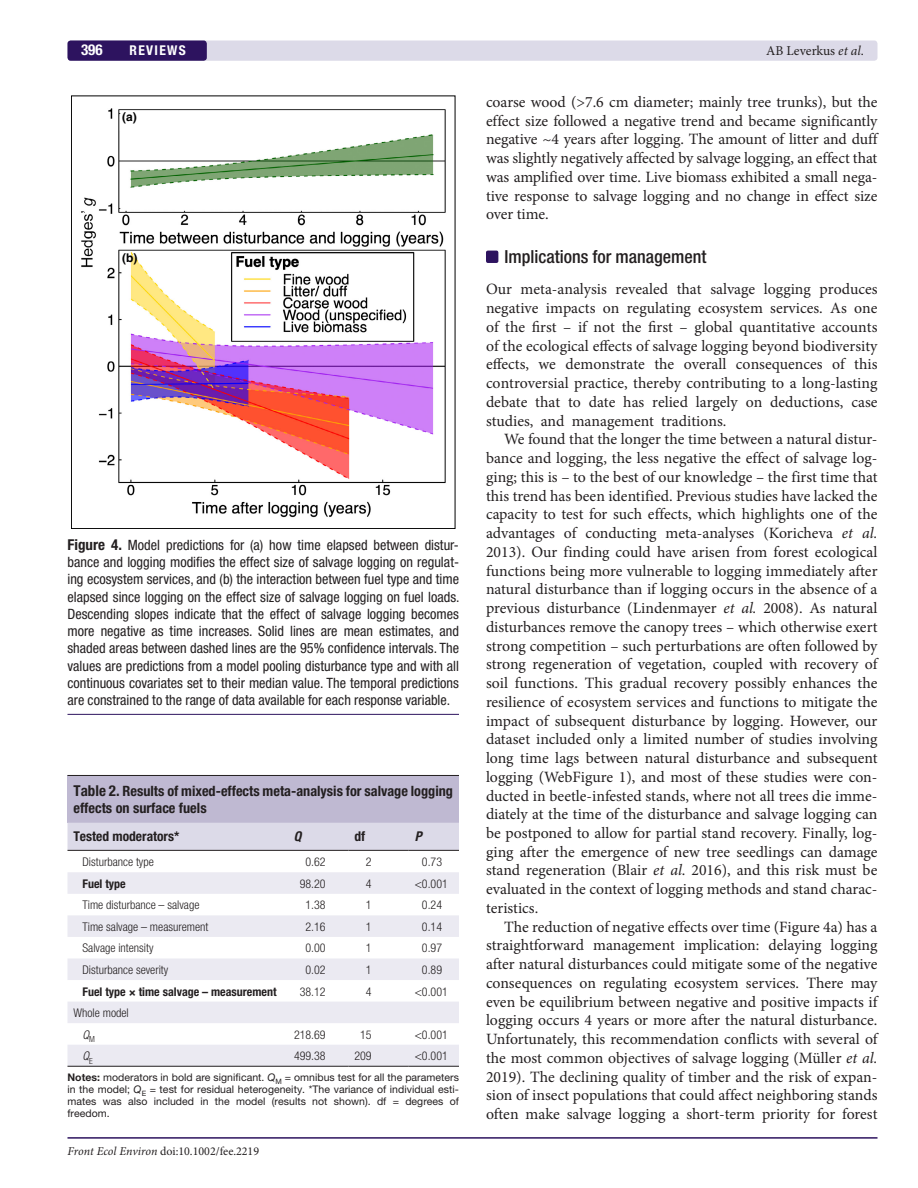
<style>
.page{position:relative;width:918px;height:1188px;background:#fff}
.page>*{position:absolute;margin:0;border:0;box-sizing:border-box;transform-origin:0 0}
.t1{font:500 condensed 18px "Helvetica Neue LT Std";color:#231f20}
.t2{font:15.75px/18.8px "Minion Pro";color:#231f20;text-align:justify}
.t3{font:700 condensed 15px "Helvetica Neue LT Std";color:#fff}
.t4{font:condensed 14.25px/17.2px "Helvetica Neue LT Std";color:#231f20;text-align:justify}
.t5{font:700 condensed 14.25px/17.2px "Helvetica Neue";color:#231f20}
.t6{font:700 condensed 13.5px "Helvetica Neue LT Std";color:#231f20}
.t7{font:13.5px "Minion Pro";color:#231f20}
.t8{font:700 condensed 13.5px "Helvetica Neue LT Std";letter-spacing:.1em;color:#fff}
.t9{font:italic 700 condensed 13.5px "Helvetica Neue LT Std";color:#231f20}
.t10{font:300 condensed 12px/21.6px "Helvetica Neue LT Std";color:#231f20}
.t11{font:700 condensed 12px "Helvetica Neue LT Std";color:#231f20}
.t12{font:12px "Minion Pro";color:#231f20}
.t13{font:700 12px "Helvetica";color:#000}
.t14{font:italic 300 condensed 12px "Helvetica Neue LT Std";color:#231f20}
.t15{font:10.5px/12px "Helvetica Neue LT Std";letter-spacing:.005em;color:#231f20;text-align:justify}
.s1{font-style:italic}
.s2{font-weight:700;font-size:15px}
.s3{font-family:"Helvetica Neue LT Std";font-size:15px}
.s4{font-weight:700}
</style>
<div class="page">
<hr style="left:68px;top:1137px;width:810px;height:2px;background:#2d135f">
<div style="left:67px;top:40px;width:811px;height:21px;background:#dcdae8;border-radius:3px"></div>
<div style="left:67px;top:40px;width:140px;height:21px;background:#2d135f;border-radius:3px"></div>
<div style="left:486px;top:251px;width:12px;height:12px;background:#2d135f;border-radius:2px"></div>
<div style="left:68px;top:776px;width:391px;height:47px;background:#bfb9d2"></div>
<hr style="left:68px;top:775px;width:391px;height:1px;background:#231f20">
<div style="left:68px;top:823px;width:391px;height:27px;background:#dcdae8"></div>
<svg style="left:68px;top:872px;width:391px;height:194px;fill:#ebeaf2"></svg>
<hr style="left:68px;top:850px;width:220px;height:1px;background:#231f20">
<hr style="left:288px;top:850px;width:60px;height:1px;background:#231f20">
<hr style="left:348px;top:850px;width:61px;height:1px;background:#231f20">
<hr style="left:409px;top:850px;width:50px;height:1px;background:#231f20">
<hr style="left:68px;top:1066px;width:220px;height:1px;background:#231f20">
<hr style="left:288px;top:1066px;width:60px;height:1px;background:#231f20">
<hr style="left:348px;top:1066px;width:61px;height:1px;background:#231f20">
<hr style="left:409px;top:1066px;width:50px;height:1px;background:#231f20">
<hr style="left:68px;top:714px;width:391px;height:1px;background:#2d135f">
<img style="left:81px;top:108px;width:365px;height:410px">
<p class="t3" style="left:81px;top:41px;width:23px">396</p>
<p class="t8" style="left:130px;top:42px;width:58px">REVIEWS</p>
<p class="t7" style="left:766px;top:42px;width:99px">AB Leverkus <span class="s1">et al</span>.</p>
<p class="t13" style="left:122px;top:109px;width:16px">(a)</p>
<p class="t13" style="left:122px;top:251px;width:17px">(b)</p>
<p class="t4" style="left:67px;top:536px;width:394px"><span class="s2">Figure 4.</span> Model predictions for (a) how time elapsed between distur&shy;bance and logging modifies the effect size of salvage logging on regulat&shy;ing ecosystem services, and (b) the interaction between fuel type and time elapsed since logging on the effect size of salvage logging on fuel loads.<br>Descending slopes indicate that the effect of salvage logging becomes more negative as time increases. Solid lines are mean estimates, and shaded areas between dashed lines are the 95% confidence intervals. The values are predictions from a model pooling disturbance type and with all continuous covariates set to their median value. The temporal predictions are constrained to the range of data available for each response variable.</p>
<p class="t5" style="left:74px;top:782px;width:381px"><span class="s3">Table 2.</span> Results of mixed-effects meta-analysis for salvage logging effects on surface fuels</p>
<p class="t6" style="left:74px;top:828px;width:107px">Tested moderators*</p>
<p class="t9" style="left:294px;top:828px;width:9px">Q</p>
<p class="t6" style="left:354px;top:828px;width:12px">df</p>
<p class="t9" style="left:415px;top:828px;width:9px">P</p>
<p class="t10" style="left:82px;top:851px;width:73px">Disturbance type</p>
<p class="t10" style="left:306px;top:851px;width:22px">0.62</p>
<p class="t10" style="left:366px;top:851px;width:7px">2</p>
<p class="t10" style="left:422px;top:851px;width:22px">0.73</p>
<p class="t11" style="left:82px;top:876px;width:45px">Fuel type</p>
<p class="t10" style="left:300px;top:873px;width:27px">98.20</p>
<p class="t10" style="left:366px;top:873px;width:7px">4</p>
<p class="t10" style="left:415px;top:873px;width:35px">&lt;0.001</p>
<p class="t10" style="left:82px;top:894px;width:119px">Time disturbance – salvage</p>
<p class="t10" style="left:306px;top:894px;width:22px">1.38</p>
<p class="t10" style="left:366px;top:894px;width:7px">1</p>
<p class="t10" style="left:422px;top:894px;width:22px">0.24</p>
<p class="t10" style="left:82px;top:916px;width:127px">Time salvage – measurement</p>
<p class="t10" style="left:306px;top:916px;width:22px">2.16</p>
<p class="t10" style="left:366px;top:916px;width:7px">1</p>
<p class="t10" style="left:422px;top:916px;width:22px">0.14</p>
<p class="t10" style="left:82px;top:937px;width:73px">Salvage intensity</p>
<p class="t10" style="left:306px;top:937px;width:22px">0.00</p>
<p class="t10" style="left:366px;top:937px;width:7px">1</p>
<p class="t10" style="left:422px;top:937px;width:22px">0.97</p>
<p class="t10" style="left:82px;top:959px;width:87px">Disturbance severity</p>
<p class="t10" style="left:306px;top:959px;width:22px">0.02</p>
<p class="t10" style="left:366px;top:959px;width:7px">1</p>
<p class="t10" style="left:422px;top:959px;width:22px">0.89</p>
<p class="t11" style="left:82px;top:984px;width:196px">Fuel type × time salvage – measurement</p>
<p class="t10" style="left:300px;top:980px;width:27px">38.12</p>
<p class="t10" style="left:366px;top:980px;width:7px">4</p>
<p class="t10" style="left:415px;top:980px;width:35px">&lt;0.001</p>
<p class="t10" style="left:82px;top:1002px;width:48px;text-indent:-9px">Whole model<br><span class="s1">Q</span><sub>M</sub></p>
<p class="t10" style="left:294px;top:1024px;width:33px">218.69</p>
<p class="t10" style="left:360px;top:1024px;width:13px">15</p>
<p class="t10" style="left:415px;top:1024px;width:35px">&lt;0.001</p>
<p class="t14" style="left:82px;top:1049px;width:12px">Q<sub>E</sub></p>
<p class="t10" style="left:294px;top:1045px;width:33px">499.38</p>
<p class="t10" style="left:354px;top:1045px;width:19px">209</p>
<p class="t10" style="left:415px;top:1045px;width:35px">&lt;0.001</p>
<p class="t15" style="left:67px;top:1071px;width:393px"><span class="s4">Notes:</span> moderators in bold are significant. <span class="s1">Q</span><sub>M</sub> = omnibus test for all the parameters in the model; <span class="s1">Q</span><sub>E</sub> = test for residual heterogeneity. *The variance of individual esti&shy;mates was also included in the model (results not shown). df = degrees of freedom.</p>
<p class="t12" style="left:68px;top:1144px;width:193px"><span class="s1">Front Ecol Environ</span> doi:10.1002/fee.2219</p>
<p class="t2" style="left:486px;top:93px;width:393px">coarse wood (&gt;7.6 cm diameter; mainly tree trunks), but the effect size followed a negative trend and became significantly negative ~4 years after logging. The amount of litter and duff was slightly negatively affected by salvage logging, an effect that was amplified over time. Live biomass exhibited a small nega&shy;tive response to salvage logging and no change in effect size over time.</p>
<p class="t1" style="left:504px;top:246px;width:204px">Implications for management</p>
<p class="t2" style="left:486px;top:280px;width:393px">Our meta-analysis revealed that salvage logging produces negative impacts on regulating ecosystem services. As one of the first – if not the first – global quantitative accounts of the ecological effects of salvage logging beyond biodiversity effects, we demonstrate the overall consequences of this controversial practice, thereby contributing to a long-lasting debate that to date has relied largely on deductions, case studies, and management traditions.</p>
<p class="t2" style="left:486px;top:430px;width:393px;text-indent:18px">We found that the longer the time between a natural distur&shy;bance and logging, the less negative the effect of salvage log&shy;ging; this is – to the best of our knowledge – the first time that this trend has been identified. Previous studies have lacked the capacity to test for such effects, which highlights one of the advantages of conducting meta-analyses (Koricheva <span class="s1">et al.<br></span>2013). Our finding could have arisen from forest ecological functions being more vulnerable to logging immediately after natural disturbance than if logging occurs in the absence of a previous disturbance (Lindenmayer <span class="s1">et al.</span> 2008). As natural disturbances remove the canopy trees – which otherwise exert strong competition – such perturbations are often followed by strong regeneration of vegetation, coupled with recovery of soil functions. This gradual recovery possibly enhances the resilience of ecosystem services and functions to mitigate the impact of subsequent disturbance by logging. However, our dataset included only a limited number of studies involving long time lags between natural disturbance and subsequent logging (WebFigure 1), and most of these studies were con&shy;ducted in beetle-infested stands, where not all trees die imme&shy;diately at the time of the disturbance and salvage logging can be postponed to allow for partial stand recovery. Finally, log&shy;ging after the emergence of new tree seedlings can damage stand regeneration (Blair <span class="s1">et al</span>. 2016), and this risk must be evaluated in the context of logging methods and stand charac&shy;teristics.</p>
<p class="t2" style="left:486px;top:917px;width:393px;text-indent:18px">The reduction of negative effects over time (Figure 4a) has a straightforward management implication: delaying logging after natural disturbances could mitigate some of the negative consequences on regulating ecosystem services. There may even be equilibrium between negative and positive impacts if logging occurs 4 years or more after the natural disturbance.<br>Unfortunately, this recommendation conflicts with several of the most common objectives of salvage logging (Müller <span class="s1">et al.<br></span>2019). The declining quality of timber and the risk of expan&shy;sion of insect populations that could affect neighboring stands often make salvage logging a short-term priority for forest</p>
</div>
